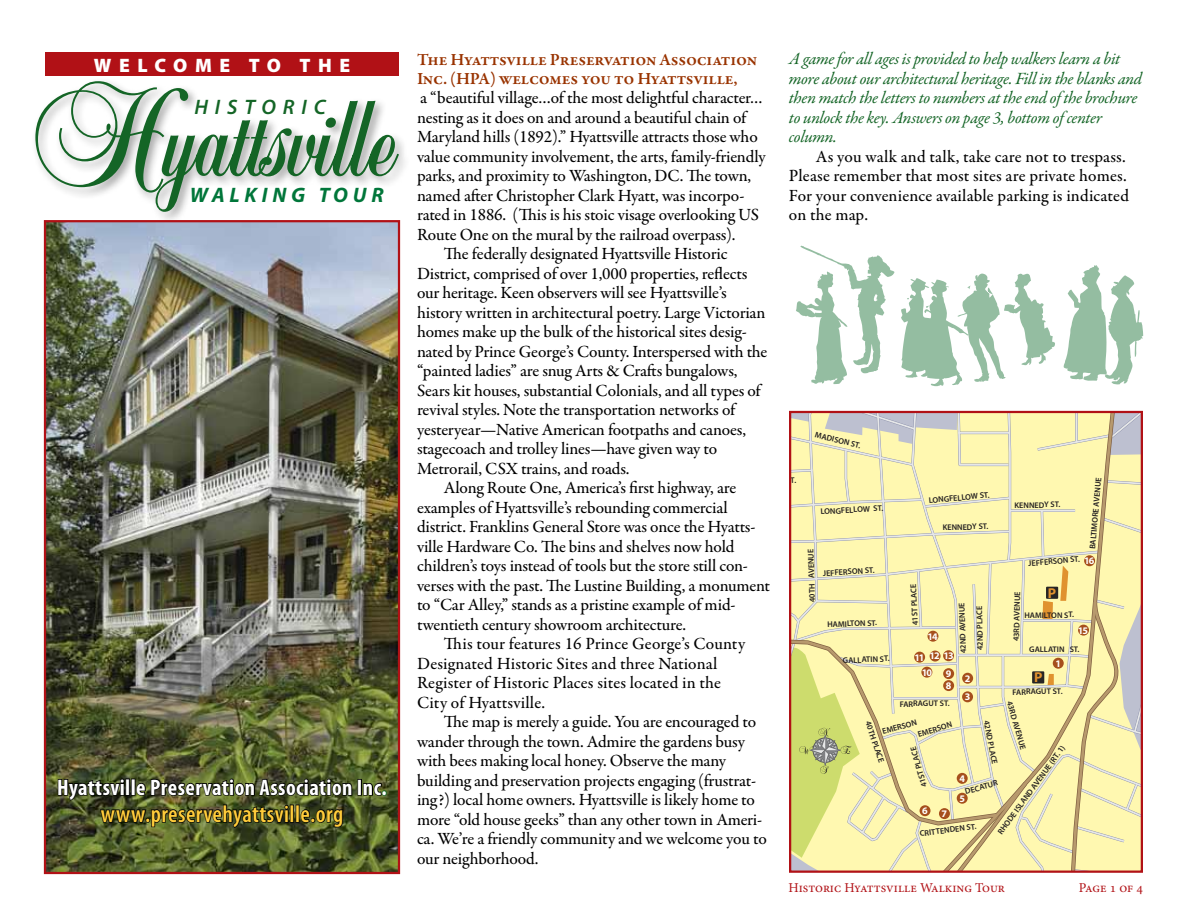
<style>
.page{position:relative;width:1188px;height:918px;background:#fff}
.page>*{position:absolute;margin:0;border:0;box-sizing:border-box;transform-origin:0 0}
.t1{font:600 condensed 24px "Myriad Pro";letter-spacing:.02em;color:#ffcc3b}
.t2{font:700 condensed 22.5px "Myriad Pro";letter-spacing:.02em;color:#fff}
.t3{font:italic 700 21px "Myriad Pro";letter-spacing:.23em;color:#00763a}
.t4{font:italic 600 21px "Myriad Pro";letter-spacing:.33em;color:#146526}
.t5{font:900 19.5px "Myriad Pro";letter-spacing:.39em;color:#fff}
.t6{font:500 17.25px "Garamond Premr Pro";letter-spacing:-.015em;color:#000}
.t7{font:500 17.25px/19.5px "Garamond Premr Pro";letter-spacing:.005em;color:#000}
.t8{font:italic 17.25px/19.5px "Garamond Premr Pro";letter-spacing:-.03em;color:#146526}
.t9{font:600 17.25px/19.5px "Garamond Premr Pro";letter-spacing:-.015em;color:#930}
.t10{font:500 17.25px "Garamond Premr Pro";letter-spacing:.01em;color:#000}
.t11{font:700 14.4px "Myriad Pro";color:#e0922f}
.t12{font:13.5px "Minion Pro";color:#b11116}
.t13{font:700 10.05px/19.8px "Myriad Pro";letter-spacing:-.1em;color:#fff}
.t14{font:600 8.25px "Myriad Pro";letter-spacing:-.005em;color:#231f20}
</style>
<div class="page">
<svg style="left:35px;top:81px;width:364px;height:131px"></svg>
<div style="left:45px;top:53px;width:354px;height:23px;background:#b11116"></div>
<img style="left:47px;top:223px;width:350px;height:648px">
<div style="left:44px;top:220px;width:356px;height:654px;border:2px solid #b11116"></div>
<svg style="left:792px;top:414px;width:348px;height:456px;background:#f1ebab"></svg>
<div style="left:789px;top:411px;width:354px;height:462px;border:2px solid #b11116"></div>
<svg style="left:1063px;top:265px;width:80px;height:120px"></svg>
<svg style="left:901px;top:273px;width:154px;height:114px"></svg>
<svg style="left:796px;top:245px;width:98px;height:139px"></svg>
<div style="left:358px;top:779px;width:4px;height:17px;border:2px solid #000"></div>
<svg style="left:362px;top:782px;width:25px;height:28px"></svg>
<svg style="left:57px;top:760px;width:296px;height:89px;background:#444d25"></svg>
<p class="t5" style="left:94px;top:54px;width:258px">WELCOME TO THE</p>
<p class="t4" style="left:194px;top:94px;width:133px">HISTORIC</p>
<p class="t3" style="left:190px;top:181px;width:195px">WALKING TOUR</p>
<h2 class="t2" style="left:57px;top:773px;width:331px">Hyattsville Preservation Association Inc.</h2>
<h1 class="t1" style="left:101px;top:801px;width:244px">www.preservehyattsville.org</h1>
<p class="t8" style="left:789px;top:50px;width:356px">A game for all ages is provided to help walkers learn a bit more about our architectural heritage. Fill in the blanks and then match the letters to numbers at the end of the brochure to unlock the key. Answers on page 3, bottom of center column.</p>
<p class="t7" style="left:789px;top:147px;width:342px;text-indent:27px">As you walk and talk, take care not to trespass.<br>Please remember that most sites are private homes.<br>For your convenience available parking is indicated</p>
<p class="t9" style="left:417px;top:50px;width:342px">The Hyattsville Preservation Association<br>Inc. (HPA) welcomes you to Hyattsville,</p>
<p class="t6" style="left:420px;top:88px;width:344px">a “beautiful village…of the most delightful character…</p>
<p class="t6" style="left:417px;top:107px;width:331px">nesting as it does on and around a beautiful chain of</p>
<p class="t6" style="left:417px;top:127px;width:342px">Maryland hills (1892).” Hyattsville attracts those who</p>
<p class="t6" style="left:417px;top:146px;width:351px">value community involvement, the arts, family-friendly</p>
<p class="t6" style="left:417px;top:166px;width:336px">parks, and proximity to Washington, DC. The town,</p>
<p class="t6" style="left:417px;top:185px;width:329px">named after Christopher Clark Hyatt, was incorpo-</p>
<p class="t6" style="left:417px;top:205px;width:344px">rated in 1886. (This is his stoic visage overlooking US</p>
<p class="t6" style="left:417px;top:224px;width:320px">Route One on the mural by the railroad overpass).</p>
<p class="t6" style="left:444px;top:244px;width:285px">The federally designated Hyattsville Historic</p>
<p class="t6" style="left:417px;top:263px;width:332px">District, comprised of over 1,000 properties, reflects</p>
<p class="t6" style="left:417px;top:283px;width:311px">our heritage. Keen observers will see Hyattsville’s</p>
<p class="t6" style="left:417px;top:302px;width:350px">history written in architectural poetry. Large Victorian</p>
<p class="t6" style="left:417px;top:322px;width:332px">homes make up the bulk of the historical sites desig-</p>
<p class="t6" style="left:417px;top:341px;width:352px">nated by Prince George’s County. Interspersed with the</p>
<p class="t6" style="left:417px;top:361px;width:322px">“painted ladies” are snug Arts &amp; Crafts bungalows,</p>
<p class="t6" style="left:417px;top:380px;width:345px">Sears kit houses, substantial Colonials, and all types of</p>
<p class="t6" style="left:417px;top:400px;width:320px">revival styles. Note the transportation networks of</p>
<p class="t6" style="left:417px;top:419px;width:331px">yesteryear—Native American footpaths and canoes,</p>
<p class="t6" style="left:417px;top:439px;width:302px">stagecoach and trolley lines—have given way to</p>
<p class="t6" style="left:417px;top:458px;width:214px">Metrorail, CSX trains, and roads.</p>
<p class="t6" style="left:444px;top:478px;width:294px">Along Route One, America’s first highway, are</p>
<p class="t6" style="left:417px;top:497px;width:312px">examples of Hyattsville’s rebounding commercial</p>
<p class="t6" style="left:417px;top:517px;width:340px">district. Franklins General Store was once the Hyatts-</p>
<p class="t6" style="left:417px;top:536px;width:319px">ville Hardware Co. The bins and shelves now hold</p>
<p class="t6" style="left:417px;top:556px;width:333px">children’s toys instead of tools but the store still con-</p>
<p class="t6" style="left:417px;top:575px;width:355px">verses with the past. The Lustine Building, a monument</p>
<p class="t6" style="left:417px;top:594px;width:320px">to “Car Alley,” stands as a pristine example of mid-</p>
<p class="t6" style="left:417px;top:614px;width:271px">twentieth century showroom architecture.</p>
<p class="t10" style="left:444px;top:633px;width:303px">This tour features 16 Prince George’s County</p>
<p class="t7" style="left:417px;top:654px;width:302px">Designated Historic Sites and three National</p>
<p class="t7" style="left:417px;top:673px;width:305px">Register of Historic Places sites located in the</p>
<p class="t7" style="left:417px;top:693px;width:130px">City of Hyattsville.</p>
<p class="t6" style="left:444px;top:711px;width:314px">The map is merely a guide. You are encouraged to</p>
<p class="t6" style="left:417px;top:731px;width:330px">wander through the town. Admire the gardens busy</p>
<p class="t6" style="left:417px;top:750px;width:311px">with bees making local honey. Observe the many</p>
<p class="t6" style="left:417px;top:770px;width:341px">building and preservation projects engaging (frustrat-</p>
<p class="t6" style="left:417px;top:789px;width:340px">ing?) local home owners. Hyattsville is likely home to</p>
<p class="t6" style="left:417px;top:809px;width:347px">more “old house geeks” than any other town in Ameri-</p>
<p class="t6" style="left:417px;top:828px;width:351px">ca. We’re a friendly community and we welcome you to</p>
<p class="t6" style="left:417px;top:848px;width:123px">our neighborhood.</p>
<p class="t14" style="left:1032px;top:148px;width:53px;rotate:21deg">East-west Hwy</p>
<p class="t14" style="left:769px;top:217px;width:75px;rotate:-44deg">Queens Chapel Road</p>
<p class="t6" style="left:789px;top:204px;width:81px">on the map.</p>
<p class="t14" style="left:817px;top:429px;width:48px;rotate:14deg">MADISON ST.</p>
<p class="t14" style="left:1087px;top:549px;width:73px;rotate:-85deg">BALTIMORE AVENUE</p>
<p class="t14" style="left:928px;top:495px;width:63px;rotate:-5deg">LONGFELLOW ST.</p>
<p class="t14" style="left:1015px;top:499px;width:47px">KENNEDY ST.</p>
<p class="t14" style="left:820px;top:507px;width:64px;rotate:-4deg">LONGFELLOW ST.</p>
<p class="t14" style="left:942px;top:522px;width:47px;rotate:-2deg">KENNEDY ST.</p>
<p class="t14" style="left:806px;top:578px;width:30px;rotate:-92deg">AVENUE</p>
<p class="t14" style="left:1028px;top:559px;width:53px;rotate:-6deg">JEFFERSON ST.</p>
<p class="t13" style="left:1084px;top:551px;width:12px">16</p>
<p class="t14" style="left:823px;top:568px;width:53px;rotate:-4deg">JEFFERSON ST.</p>
<p class="t14" style="left:910px;top:626px;width:43px;rotate:-93deg">41ST PLACE</p>
<p class="t14" style="left:807px;top:602px;width:20px;rotate:-92deg">40TH</p>
<p class="t11" style="left:1048px;top:584px;width:10px">P</p>
<p class="t14" style="left:1011px;top:641px;width:51px;rotate:-89deg">43RD AVENUE</p>
<p class="t14" style="left:958px;top:653px;width:52px;rotate:-92deg">42ND AVENUE</p>
<p class="t14" style="left:975px;top:650px;width:46px;rotate:-91deg">42ND PLACE</p>
<p class="t14" style="left:1024px;top:610px;width:51px">HAMILTON ST.</p>
<p class="t14" style="left:827px;top:619px;width:51px;rotate:-2deg">HAMILTON ST.</p>
<p class="t13" style="left:1078px;top:620px;width:12px">15</p>
<p class="t13" style="left:928px;top:626px;width:12px">14</p>
<p class="t14" style="left:1029px;top:644px;width:52px">GALLATIN ST.</p>
<p class="t13" style="left:915px;top:646px;width:40px">11 12 13</p>
<p class="t14" style="left:843px;top:655px;width:48px;rotate:-2deg">GALLATIN ST.</p>
<p class="t13" style="left:1055px;top:653px;width:7px">1</p>
<p class="t13" style="left:922px;top:662px;width:12px">10</p>
<p class="t13" style="left:946px;top:663px;width:7px">9</p>
<p class="t11" style="left:1034px;top:668px;width:10px">P</p>
<p class="t13" style="left:965px;top:668px;width:7px">2</p>
<p class="t13" style="left:946px;top:676px;width:7px">8</p>
<p class="t14" style="left:1012px;top:687px;width:51px;rotate:-1deg">FARRAGUT ST.</p>
<p class="t13" style="left:965px;top:687px;width:7px">3</p>
<p class="t14" style="left:900px;top:699px;width:51px;rotate:-1deg">FARRAGUT ST.</p>
<p class="t14" style="left:1015px;top:700px;width:51px;rotate:74deg">43RD AVENUE</p>
<p class="t14" style="left:881px;top:726px;width:37px;rotate:-15deg">EMERSON</p>
<p class="t14" style="left:992px;top:719px;width:46px;rotate:79deg">42ND PLACE</p>
<p class="t14" style="left:873px;top:720px;width:44px;rotate:72deg">40TH PLACE</p>
<p class="t14" style="left:917px;top:730px;width:37px;rotate:-17deg">EMERSON</p>
<p class="t14" style="left:919px;top:789px;width:43px;rotate:-106deg">41ST PLACE</p>
<p class="t14" style="left:996px;top:830px;width:110px;rotate:-54deg">RHODE ISLAND AVENUE (RT. 1)</p>
<p class="t13" style="left:959px;top:768px;width:7px">4<br>5</p>
<p class="t14" style="left:964px;top:787px;width:35px;rotate:-16deg">DECATUR</p>
<p class="t13" style="left:922px;top:801px;width:7px">6</p>
<p class="t13" style="left:942px;top:803px;width:7px">7</p>
<p class="t14" style="left:919px;top:828px;width:59px;rotate:-7deg">CRITTENDEN ST.</p>
<p class="t12" style="left:789px;top:878px;width:218px">Historic Hyattsville Walking Tour</p>
<p class="t12" style="left:1079px;top:878px;width:66px">Page 1 of 4</p>
</div>
